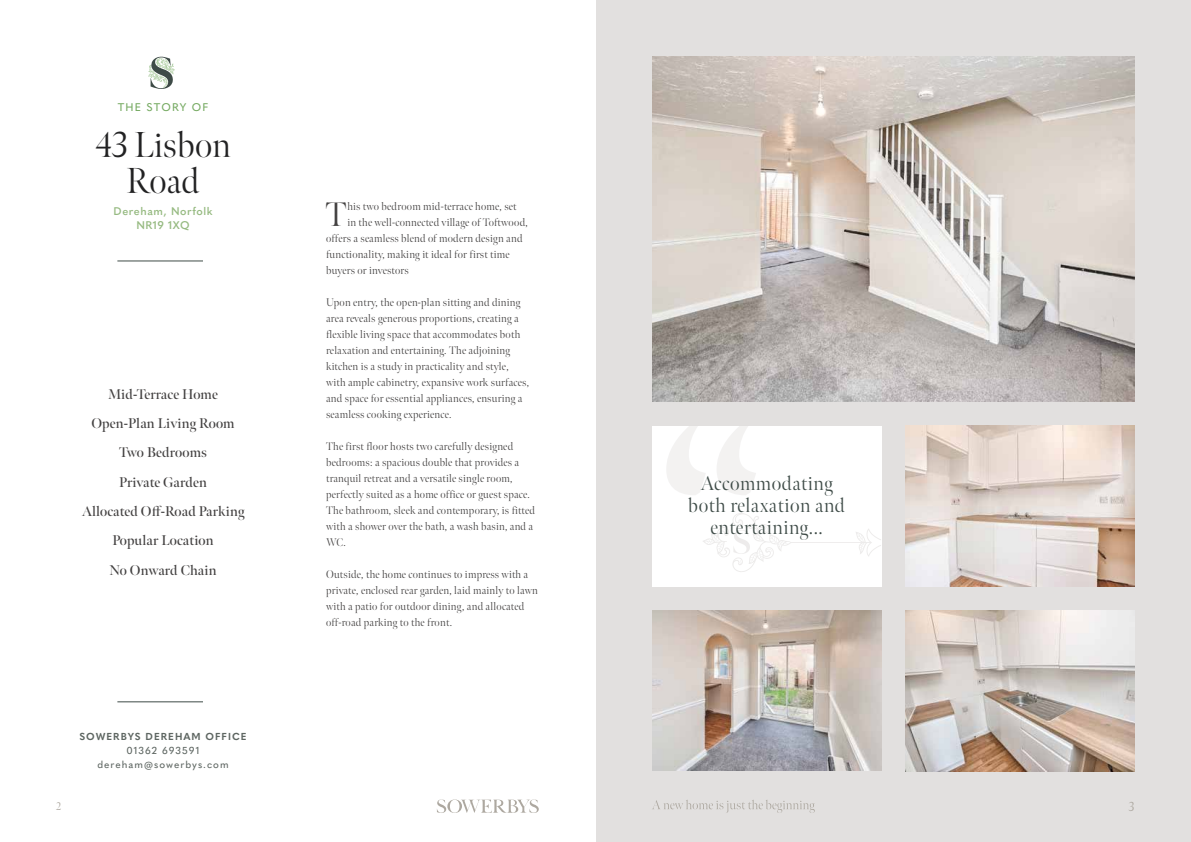
<style>
.page{position:relative;width:1191px;height:842px;background:#fff}
.page>*{position:absolute;margin:0;border:0;box-sizing:border-box;transform-origin:0 0}
.t1{font:300 36px/36px "Meno Banner";color:#222223;text-align:center}
.t2{font:300 34px "Meno Banner";color:#434141}
.t3{font:300 20px/22px "Meno Banner";letter-spacing:.025em;color:#3e4b47;text-align:center}
.t4{font:600 14px/29.3px "Meno Banner";letter-spacing:.01em;color:#434141;text-align:center}
.t5{font:300 13px "Meno Banner";color:#ada8a0}
.t6{font:300 11px/16px "Meno Banner";letter-spacing:.02em;color:#434141}
.t7{font:600 11px/14px "Quasimoda";letter-spacing:.05em;color:#96ba81;text-align:center}
.t8{font:500 11px "Quasimoda";letter-spacing:.1em;color:#76aa62}
.t9{font:300 11px "Meno Banner";color:#ada8a0}
.t10{font:500 10px/14px "Quasimoda";letter-spacing:.1em;color:#5e6662;text-align:center}
.t11{font:700 10px "Quasimoda";letter-spacing:.1em;color:#5e6662}
</style>
<div class="page">
<div style="left:595px;top:0;width:596px;height:842px;background:#e2e0df"></div>
<svg style="left:437px;top:799px;width:102px;height:14px"></svg>
<svg style="left:652px;top:800px;width:162px;height:13px"></svg>
<hr style="left:117px;top:260px;width:86px;height:1px;background:#3e4b47">
<svg style="left:148px;top:57px;width:27px;height:32px"></svg>
<hr style="left:117px;top:701px;width:86px;height:1px;background:#3e4b47">
<img style="left:652px;top:57px;width:482px;height:345px">
<img style="left:905px;top:611px;width:229px;height:160px">
<img style="left:905px;top:426px;width:229px;height:160px">
<img style="left:652px;top:610px;width:229px;height:161px">
<div style="left:652px;top:426px;width:229px;height:160px;background:#fff"></div>
<svg style="left:667px;top:426px;width:89px;height:69px"></svg>
<svg style="left:703px;top:513px;width:178px;height:59px"></svg>
<p class="t8" style="left:118px;top:98px;width:92px">THE STORY OF</p>
<h1 class="t1" style="left:95px;top:128px;width:137px">43 Lisbon<br>Road</h1>
<p class="t7" style="left:114px;top:203px;width:100px">Dereham, Norfolk<br>NR19 1XQ</p>
<h2 class="t2" style="left:325px;top:194px;width:23px">T</h2>
<p class="t6" style="left:347px;top:198px;width:171px">his two bedroom mid-terrace home, set</p>
<p class="t6" style="left:347px;top:214px;width:182px">in the well-connected village of Toftwood,</p>
<p class="t6" style="left:326px;top:230px;width:198px">offers a seamless blend of modern design and</p>
<p class="t6" style="left:326px;top:246px;width:185px">functionality, making it ideal for first time</p>
<p class="t6" style="left:326px;top:262px;width:84px">buyers or investors</p>
<p class="t6" style="left:326px;top:294px;width:204px">Upon entry, the open-plan sitting and dining area reveals generous proportions, creating a flexible living space that accommodates both relaxation and entertaining. The adjoining kitchen is a study in practicality and style, with ample cabinetry, expansive work surfaces, and space for essential appliances, ensuring a seamless cooking experience.</p>
<p class="t6" style="left:326px;top:438px;width:210px">The first floor hosts two carefully designed bedrooms: a spacious double that provides a tranquil retreat and a versatile single room, perfectly suited as a home office or guest space.<br>The bathroom, sleek and contemporary, is fitted with a shower over the bath, a wash basin, and a WC.</p>
<p class="t6" style="left:326px;top:567px;width:213px">Outside, the home continues to impress with a private, enclosed rear garden, laid mainly to lawn with a patio for outdoor dining, and allocated off-road parking to the front.</p>
<p class="t4" style="left:82px;top:379px;width:164px">Mid-Terrace Home<br>Open-Plan Living Room<br>Two Bedrooms<br>Private Garden<br>Allocated Off-Road Parking<br>Popular Location<br>No Onward Chain</p>
<p class="t11" style="left:79px;top:729px;width:169px">SOWERBYS DEREHAM OFFICE</p>
<p class="t10" style="left:97px;top:743px;width:133px">01362 693591 dereham@sowerbys.com</p>
<h3 class="t3" style="left:688px;top:472px;width:158px">Accommodating both relaxation and entertaining...</h3>
<p class="t9" style="left:57px;top:799px;width:6px">2</p>
<p class="t5" style="left:1128px;top:798px;width:7px">3</p>
</div>
